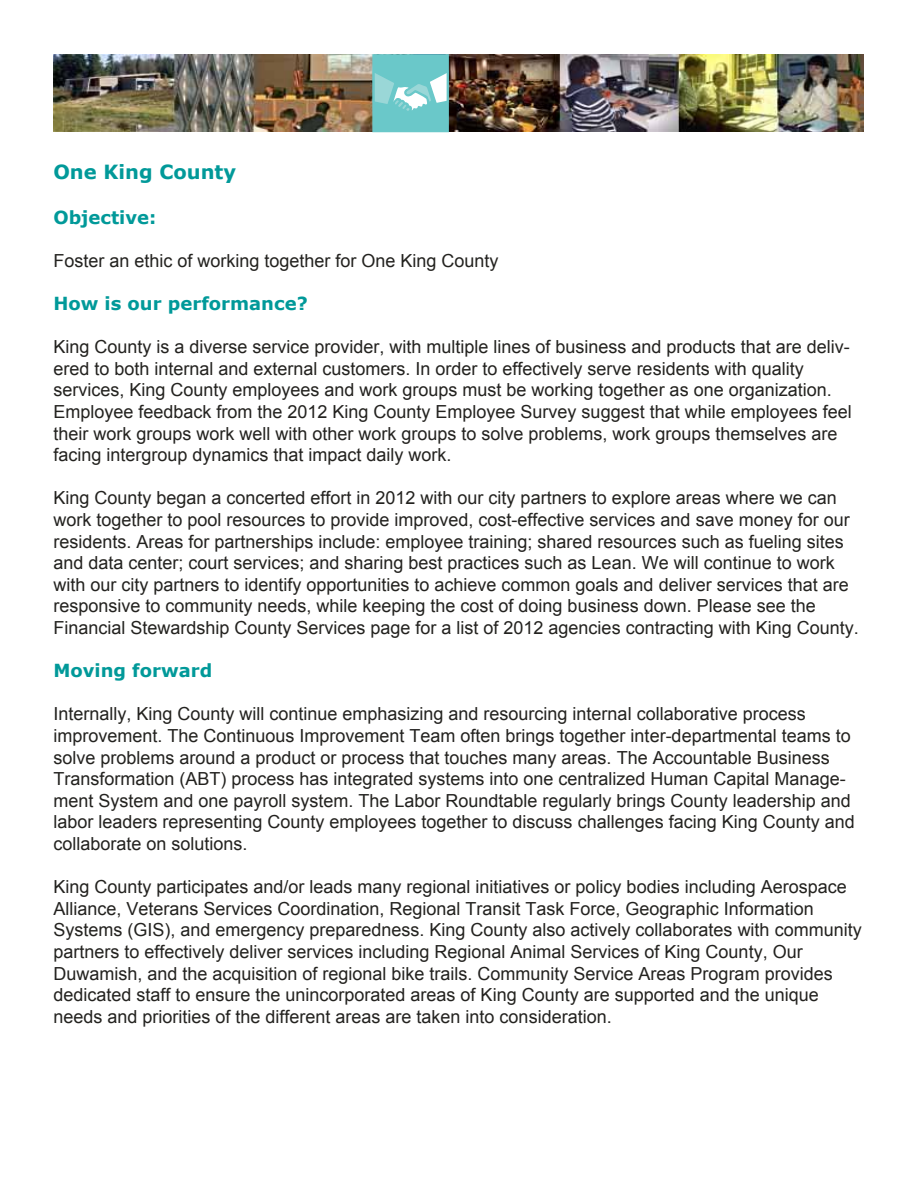
<style>
.page{position:relative;width:918px;height:1188px;background:#fff}
.page>*{position:absolute;margin:0;border:0;box-sizing:border-box;transform-origin:0 0}
.t1{font:700 19.5px "Verdana";color:#019999}
.t2{font:18px/21.6px "Arial";color:#23221f}
.t3{font:700 18px "Verdana";color:#019999}
</style>
<div class="page">
<img style="left:54px;top:54px;width:810px;height:78px">
<div style="left:374px;top:55px;width:74px;height:76px;background:#6ac8c9"></div>
<svg style="left:375px;top:73px;width:71px;height:38px"></svg>
<div style="left:372px;top:54px;width:77px;height:78px;border:2px solid #6ac8c9"></div>
<p class="t1" style="left:53px;top:159px;width:184px">One King County</p>
<p class="t3" style="left:53px;top:205px;width:104px">Objective:</p>
<p class="t2" style="left:53px;top:250px;width:447px">Foster an ethic of working together for One King County</p>
<p class="t3" style="left:53px;top:292px;width:256px">How is our performance?</p>
<p class="t2" style="left:53px;top:336px;width:800px">King County is a diverse service provider, with multiple lines of business and products that are deliv&shy;ered to both internal and external customers. In order to effectively serve residents with quality services, King County employees and work groups must be working together as one organization.<br>Employee feedback from the 2012 King County Employee Survey suggest that while employees feel their work groups work well with other work groups to solve problems, work groups themselves are facing intergroup dynamics that impact daily work.</p>
<p class="t2" style="left:53px;top:488px;width:807px">King County began a concerted effort in 2012 with our city partners to explore areas where we can work together to pool resources to provide improved, cost-effective services and save money for our residents. Areas for partnerships include: employee training; shared resources such as fueling sites and data center; court services; and sharing best practices such as Lean. We will continue to work with our city partners to identify opportunities to achieve common goals and deliver services that are responsive to community needs, while keeping the cost of doing business down. Please see the Financial Stewardship County Services page for a list of 2012 agencies contracting with King County.</p>
<p class="t3" style="left:53px;top:659px;width:160px">Moving forward</p>
<p class="t2" style="left:53px;top:704px;width:803px">Internally, King County will continue emphasizing and resourcing internal collaborative process improvement. The Continuous Improvement Team often brings together inter-departmental teams to solve problems around a product or process that touches many areas. The Accountable Business Transformation (ABT) process has integrated systems into one centralized Human Capital Manage&shy;ment System and one payroll system. The Labor Roundtable regularly brings County leadership and labor leaders representing County employees together to discuss challenges facing King County and collaborate on solutions.</p>
<p class="t2" style="left:53px;top:876px;width:810px">King County participates and/or leads many regional initiatives or policy bodies including Aerospace Alliance, Veterans Services Coordination, Regional Transit Task Force, Geographic Information Systems (GIS), and emergency preparedness. King County also actively collaborates with community partners to effectively deliver services including Regional Animal Services of King County, Our Duwamish, and the acquisition of regional bike trails. Community Service Areas Program provides dedicated staff to ensure the unincorporated areas of King County are supported and the unique needs and priorities of the different areas are taken into consideration.</p>
</div>
